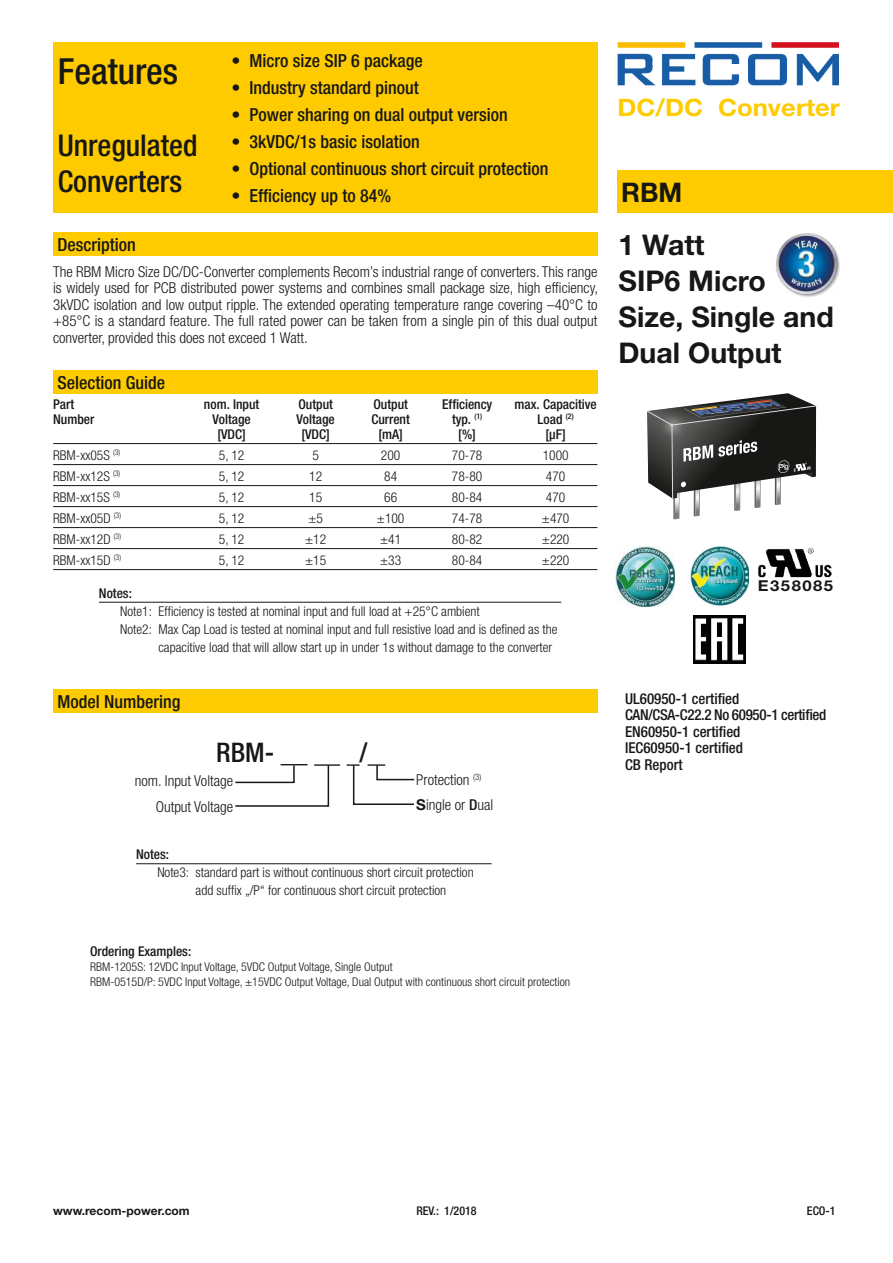
<style>
.page{position:relative;width:893px;height:1263px;background:#fff}
.page>*{position:absolute;margin:0;border:0;box-sizing:border-box;transform-origin:0 0}
.t1{font:500 condensed 36px "Helvetica Neue LT";color:#171715}
.t2{font:500 condensed 30px/36px "Helvetica Neue LT";color:#171715}
.t3{font:700 28.5px/36px "Helvetica Neue LT";color:#171715}
.t4{font:500 condensed 27px "Helvetica Neue LT";color:#171715}
.t5{font:700 27px "Helvetica Neue LT";color:#171715}
.t6{font:700 24px "Helvetica Neue LT";color:#fecb00;scale:1.07 1}
.t7{font:500 condensed 18px "Helvetica Neue LT";color:#171715}
.t8{font:300 condensed 15px/16.5px "Helvetica Neue LT";color:#171715;text-align:justify}
.t9{font:500 condensed 15px/16.5px "Helvetica Neue LT";color:#171715}
.t10{font:700 15px "Helvetica Neue LT";letter-spacing:.09em;color:#171715;scale:1.11 1}
.t11{font:300 condensed 13.5px/18px "Helvetica Neue LT";color:#171715}
.t12{font:500 condensed 13.5px "Helvetica Neue LT";color:#171715}
.t13{font:300 condensed 12px/15px "Helvetica Neue LT";color:#171715}
.t14{font:700 12px "Helvetica Neue LT";color:#171715}
.t15{font:500 condensed 12px "Helvetica Neue LT";color:#171715}
.s1{font-weight:700;font-stretch:normal}
.s2{font-weight:500}
</style>
<div class="page">
<div style="left:53px;top:43px;width:544px;height:170px;background:#fecb00"></div>
<div style="left:617px;top:170px;width:276px;height:43px;background:#fecb00"></div>
<div style="left:53px;top:232px;width:544px;height:24px;background:#fecb00"></div>
<img style="left:617px;top:43px;width:222px;height:43px">
<svg style="left:647px;top:393px;width:170px;height:126px"></svg>
<img style="left:776px;top:233px;width:64px;height:64px">
<img style="left:616px;top:547px;width:59px;height:59px">
<img style="left:690px;top:546px;width:59px;height:60px">
<img style="left:758px;top:547px;width:73px;height:30px">
<img style="left:693px;top:615px;width:53px;height:48px">
<div style="left:53px;top:370px;width:544px;height:23px;background:#fecb00"></div>
<hr style="left:53px;top:443px;width:544px;height:1px;background:#171715">
<hr style="left:53px;top:464px;width:544px;height:1px;background:#171715">
<hr style="left:53px;top:485px;width:544px;height:1px;background:#171715">
<hr style="left:53px;top:506px;width:544px;height:1px;background:#171715">
<hr style="left:53px;top:527px;width:544px;height:1px;background:#171715">
<hr style="left:53px;top:548px;width:544px;height:1px;background:#171715">
<hr style="left:53px;top:569px;width:544px;height:1px;background:#171715">
<div style="left:53px;top:689px;width:544px;height:23px;background:#fecb00"></div>
<hr style="left:136px;top:863px;width:356px;height:1px;background:#171715">
<svg style="left:235px;top:765px;width:95px;height:42px"></svg>
<hr style="left:314px;top:764px;width:26px;height:2px;background:#171715">
<svg style="left:347px;top:764px;width:68px;height:41px"></svg>
<hr style="left:99px;top:602px;width:462px;height:1px;background:#171715">
<h1 class="t1" style="left:58px;top:58px;width:122px">Features</h1>
<h2 class="t2" style="left:58px;top:130px;width:141px">Unregulated<br>Converters</h2>
<h3 class="t7" style="left:231px;top:54px;width:193px">• Micro size SIP 6 package</h3>
<h3 class="t7" style="left:231px;top:81px;width:189px">• Industry standard pinout</h3>
<h3 class="t7" style="left:231px;top:108px;width:278px">• Power sharing on dual output version</h3>
<h3 class="t7" style="left:231px;top:135px;width:190px">• 3kVDC/1s basic isolation</h3>
<h3 class="t7" style="left:231px;top:162px;width:318px">• Optional continuous short circuit protection</h3>
<h3 class="t7" style="left:231px;top:189px;width:161px">• Efficiency up to 84%</h3>
<h3 class="t5" style="left:621px;top:177px;width:63px">RBM</h3>
<h3 class="t6" style="left:617px;top:98px;width:209px">DC/DC Converter</h3>
<h3 class="t7" style="left:57px;top:238px;width:80px">Description</h3>
<p class="t8" style="left:53px;top:264px;width:546px">The RBM Micro Size DC/DC-Converter complements Recom’s industrial range of converters. This range is widely used for PCB distributed power systems and combines small package size, high efficiency, 3kVDC isolation and low output ripple. The extended operating temperature range covering –40°C to +85°C is a standard feature. The full rated power can be taken from a single pin of this dual output converter, provided this does not exceed 1 Watt.</p>
<h3 class="t7" style="left:57px;top:376px;width:109px">Selection Guide</h3>
<p class="t12" style="left:53px;top:399px;width:23px">Part</p>
<p class="t12" style="left:204px;top:399px;width:57px">nom. Input</p>
<p class="t12" style="left:298px;top:399px;width:36px">Output</p>
<p class="t12" style="left:373px;top:399px;width:36px">Output</p>
<p class="t12" style="left:442px;top:399px;width:52px">Efficiency</p>
<p class="t12" style="left:515px;top:399px;width:84px">max. Capacitive</p>
<p class="t12" style="left:53px;top:414px;width:43px">Number</p>
<p class="t12" style="left:213px;top:414px;width:40px">Voltage</p>
<p class="t12" style="left:297px;top:414px;width:40px">Voltage</p>
<p class="t12" style="left:371px;top:414px;width:40px">Current</p>
<p class="t12" style="left:452px;top:414px;width:32px">typ. <sup>(1)</sup></p>
<p class="t12" style="left:538px;top:414px;width:38px">Load <sup>(2)</sup></p>
<p class="t12" style="left:217px;top:429px;width:30px">[VDC]</p>
<p class="t12" style="left:301px;top:429px;width:30px">[VDC]</p>
<p class="t12" style="left:378px;top:429px;width:26px">[mA]</p>
<p class="t12" style="left:458px;top:429px;width:19px">[%]</p>
<p class="t12" style="left:546px;top:429px;width:22px">[µF]</p>
<p class="t11" style="left:53px;top:447px;width:69px">RBM-xx05S <sup>(3)</sup></p>
<p class="t11" style="left:219px;top:447px;width:27px">5, 12</p>
<p class="t11" style="left:312px;top:447px;width:8px">5</p>
<p class="t11" style="left:381px;top:447px;width:21px">200</p>
<p class="t11" style="left:452px;top:447px;width:32px">70-78</p>
<p class="t11" style="left:543px;top:447px;width:27px">1000</p>
<p class="t11" style="left:53px;top:468px;width:69px">RBM-xx12S <sup>(3)</sup></p>
<p class="t11" style="left:219px;top:468px;width:27px">5, 12</p>
<p class="t11" style="left:309px;top:468px;width:14px">12</p>
<p class="t11" style="left:384px;top:468px;width:14px">84</p>
<p class="t11" style="left:452px;top:468px;width:32px">78-80</p>
<p class="t11" style="left:546px;top:468px;width:21px">470</p>
<p class="t11" style="left:53px;top:489px;width:69px">RBM-xx15S <sup>(3)</sup></p>
<p class="t11" style="left:219px;top:489px;width:27px">5, 12</p>
<p class="t11" style="left:309px;top:489px;width:14px">15</p>
<p class="t11" style="left:384px;top:489px;width:14px">66</p>
<p class="t11" style="left:452px;top:489px;width:32px">80-84</p>
<p class="t11" style="left:546px;top:489px;width:21px">470</p>
<p class="t11" style="left:53px;top:510px;width:69px">RBM-xx05D <sup>(3)</sup></p>
<p class="t11" style="left:219px;top:510px;width:27px">5, 12</p>
<p class="t11" style="left:308px;top:510px;width:16px">±5</p>
<p class="t11" style="left:377px;top:510px;width:29px">±100</p>
<p class="t11" style="left:452px;top:510px;width:32px">74-78</p>
<p class="t11" style="left:542px;top:510px;width:29px">±470</p>
<p class="t11" style="left:53px;top:531px;width:69px">RBM-xx12D <sup>(3)</sup></p>
<p class="t11" style="left:219px;top:531px;width:27px">5, 12</p>
<p class="t11" style="left:305px;top:531px;width:23px">±12</p>
<p class="t11" style="left:380px;top:531px;width:23px">±41</p>
<p class="t11" style="left:452px;top:531px;width:32px">80-82</p>
<p class="t11" style="left:542px;top:531px;width:29px">±220</p>
<p class="t11" style="left:53px;top:552px;width:69px">RBM-xx15D <sup>(3)</sup></p>
<p class="t11" style="left:219px;top:552px;width:27px">5, 12</p>
<p class="t11" style="left:305px;top:552px;width:23px">±15</p>
<p class="t11" style="left:380px;top:552px;width:23px">±33</p>
<p class="t11" style="left:452px;top:552px;width:32px">80-84</p>
<p class="t11" style="left:542px;top:552px;width:29px">±220</p>
<p class="t12" style="left:99px;top:588px;width:34px">Notes:</p>
<p class="t11" style="left:120px;top:603px;width:361px">Note1: Efficiency is tested at nominal input and full load at +25°C ambient</p>
<p class="t11" style="left:120px;top:621px;width:439px">Note2: Max Cap Load is tested at nominal input and full resistive load and is defined as the</p>
<p class="t11" style="left:158px;top:639px;width:395px">capacitive load that will allow start up in under 1s without damage to the converter</p>
<h3 class="t7" style="left:57px;top:694px;width:124px">Model Numbering</h3>
<h3 class="t4" style="left:216px;top:743px;width:93px">RBM- __</h3>
<h3 class="t4" style="left:360px;top:743px;width:9px">/</h3>
<p class="t8" style="left:135px;top:769px;width:100px;line-height:25.5px;text-align:right">nom. Input Voltage<br>Output Voltage</p>
<p class="t8" style="left:416px;top:768px;width:78px;line-height:25.5px">Protection <sup>(3)<br></sup><span class="s1">S</span>ingle or <span class="s2">D</span>ual</p>
<p class="t12" style="left:136px;top:849px;width:34px">Notes:</p>
<p class="t11" style="left:196px;top:864px;width:280px;text-indent:-38px">Note3: standard part is without continuous short circuit protection add suffix „/P“ for continuous short circuit protection</p>
<p class="t12" style="left:90px;top:946px;width:103px">Ordering Examples:</p>
<p class="t13" style="left:90px;top:960px;width:481px">RBM-1205S: 12VDC Input Voltage, 5VDC Output Voltage, Single Output<br>RBM-0515D/P: 5VDC Input Voltage, ±15VDC Output Voltage, Dual Output with continuous short circuit protection</p>
<h3 class="t3" style="left:618px;top:229px;width:217px">1 Watt<br>SIP6 Micro<br>Size, Single and<br>Dual Output</h3>
<p class="t10" style="left:758px;top:580px;width:69px">E358085</p>
<p class="t9" style="left:625px;top:691px;width:203px">UL60950-1 certified<br>CAN/CSA-C22.2 No 60950-1 certified<br>EN60950-1 certified<br>IEC60950-1 certified<br>CB Report</p>
<p class="t14" style="left:53px;top:1203px;width:138px">www.recom-power.com</p>
<p class="t15" style="left:416px;top:1206px;width:62px">REV.: 1/2018</p>
<p class="t15" style="left:807px;top:1206px;width:30px">ECO-1</p>
</div>
